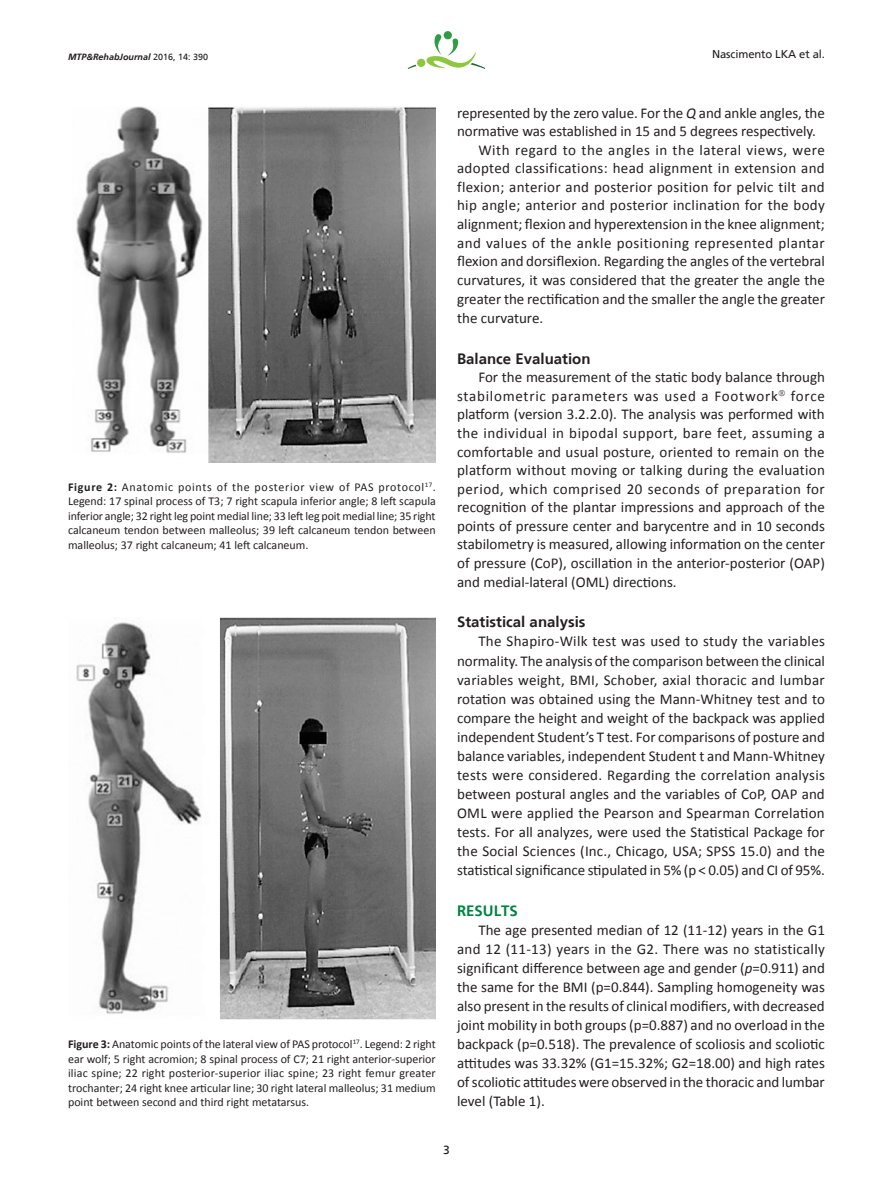
<style>
.page{position:relative;width:893px;height:1191px;background:#fff}
.page>*{position:absolute;margin:0;border:0;box-sizing:border-box;transform-origin:0 0}
.Paragraph{font:15px/18.6px "Calibri";letter-spacing:-.005em;color:#231f20;text-align:justify}
.Heading2{font:700 15px "Frutiger";color:#231f20}
.Heading1{font:700 15px "Frutiger";color:#008342}
.FigureCaption{font:12px/14.4px "Calibri";color:#231f20;text-align:justify}
.pagenumber{font:12px "Frutiger";color:#231f20}
.RunningAuthorsAlt{font:11.25px "Frutiger";letter-spacing:-.01em;color:#231f20}
.pubNameFooter{font:italic 700 9px "Frutiger";color:#231f20}
.s1{font-weight:400;font-style:normal}
.s2{font-weight:700}
.s3{font-style:italic}
</style>
<div class="page">
<div style="left:444px;top:31px;width:8px;height:8px;background:#329b47;border-radius:50%"></div>
<div style="left:417px;top:59px;width:8px;height:8px;background:#8dc73f;border-radius:50%"></div>
<svg style="left:422px;top:34px;width:63px;height:35px"></svg>
<svg style="left:408px;top:65px;width:8px;height:4px"></svg>
<img style="left:76px;top:106px;width:360px;height:357px">
<img style="left:76px;top:617px;width:360px;height:402px">
<p class="pubNameFooter" style="left:68px;top:51px;width:142px">MTP&amp;RehabJournal <span class="s1">2016, 14: 390</span></p>
<p class="RunningAuthorsAlt" style="left:712px;top:47px;width:114px">Nascimento LKA et al.</p>
<p class="FigureCaption" style="left:68px;top:480px;width:369px"><span class="s2">Figure 2:</span> Anatomic points of the posterior view of PAS protocol<sup>17</sup>.<br>Legend: 17 spinal process of T3; 7 right scapula inferior angle; 8 left scapula inferior angle; 32 right leg point medial line; 33 left leg poit medial line; 35 right calcaneum tendon between malleolus; 39 left calcaneum tendon between malleolus; 37 right calcaneum; 41 left calcaneum.</p>
<p class="FigureCaption" style="left:68px;top:1037px;width:369px"><span class="s2">Figure 3:</span> Anatomic points of the lateral view of PAS protocol<sup>17</sup>. Legend: 2 right ear wolf; 5 right acromion; 8 spinal process of C7; 21 right anterior-superior iliac spine; 22 right posterior-superior iliac spine; 23 right femur greater trochanter; 24 right knee articular line; 30 right lateral malleolus; 31 medium point between second and third right metatarsus.</p>
<p class="Paragraph" style="left:457px;top:103px;width:369px">represented by the zero value. For the <span class="s3">Q</span> and ankle angles, the normative was established in 15 and 5 degrees respectively.</p>
<p class="Paragraph" style="left:457px;top:140px;width:369px;text-indent:21px">With regard to the angles in the lateral views, were adopted classifications: head alignment in extension and flexion; anterior and posterior position for pelvic tilt and hip angle; anterior and posterior inclination for the body alignment; flexion and hyperextension in the knee alignment; and values of the ankle positioning represented plantar flexion and dorsiflexion. Regarding the angles of the vertebral curvatures, it was considered that the greater the angle the greater the rectification and the smaller the angle the greater the curvature.</p>
<p class="Heading2" style="left:457px;top:350px;width:135px">Balance Evaluation</p>
<p class="Paragraph" style="left:457px;top:368px;width:369px;text-indent:21px">For the measurement of the static body balance through stabilometric parameters was used a Footwork force platform (version 3.2.2.0). The analysis was performed with the individual in bipodal support, bare feet, assuming a comfortable and usual posture, oriented to remain on the platform without moving or talking during the evaluation period, which comprised 20 seconds of preparation for recognition of the plantar impressions and approach of the points of pressure center and barycentre and in 10 seconds stabilometry is measured, allowing information on the center of pressure (CoP), oscillation in the anterior-posterior (OAP) and medial-lateral (OML) directions.</p>
<p class="Heading2" style="left:457px;top:613px;width:130px">Statistical analysis</p>
<p class="Paragraph" style="left:457px;top:632px;width:369px;line-height:19px;text-indent:21px">The Shapiro-Wilk test was used to study the variables normality. The analysis of the comparison between the clinical variables weight, BMI, Schober, axial thoracic and lumbar rotation was obtained using the Mann-Whitney test and to compare the height and weight of the backpack was applied independent Student’s T test. For comparisons of posture and balance variables, independent Student t and Mann-Whitney tests were considered. Regarding the correlation analysis between postural angles and the variables of CoP, OAP and OML were applied the Pearson and Spearman Correlation tests. For all analyzes, were used the Statistical Package for the Social Sciences (Inc., Chicago, USA; SPSS 15.0) and the statistical significance stipulated in 5% (p &lt; 0.05) and CI of 95%.</p>
<p class="Heading1" style="left:457px;top:901px;width:62px">RESULTS</p>
<p class="Paragraph" style="left:457px;top:920px;width:369px;line-height:19px;text-indent:21px">The age presented median of 12 (11-12) years in the G1 and 12 (11-13) years in the G2. There was no statistically significant difference between age and gender (<span class="s3">p</span>=0.911) and the same for the BMI (p=0.844). Sampling homogeneity was also present in the results of clinical modifiers, with decreased joint mobility in both groups (p=0.887) and no overload in the backpack (p=0.518). The prevalence of scoliosis and scoliotic attitudes was 33.32% (G1=15.32%; G2=18.00) and high rates of scoliotic attitudes were observed in the thoracic and lumbar level (Table 1).</p>
<p class="pagenumber" style="left:443px;top:1142px;width:8px">3</p>
</div>
